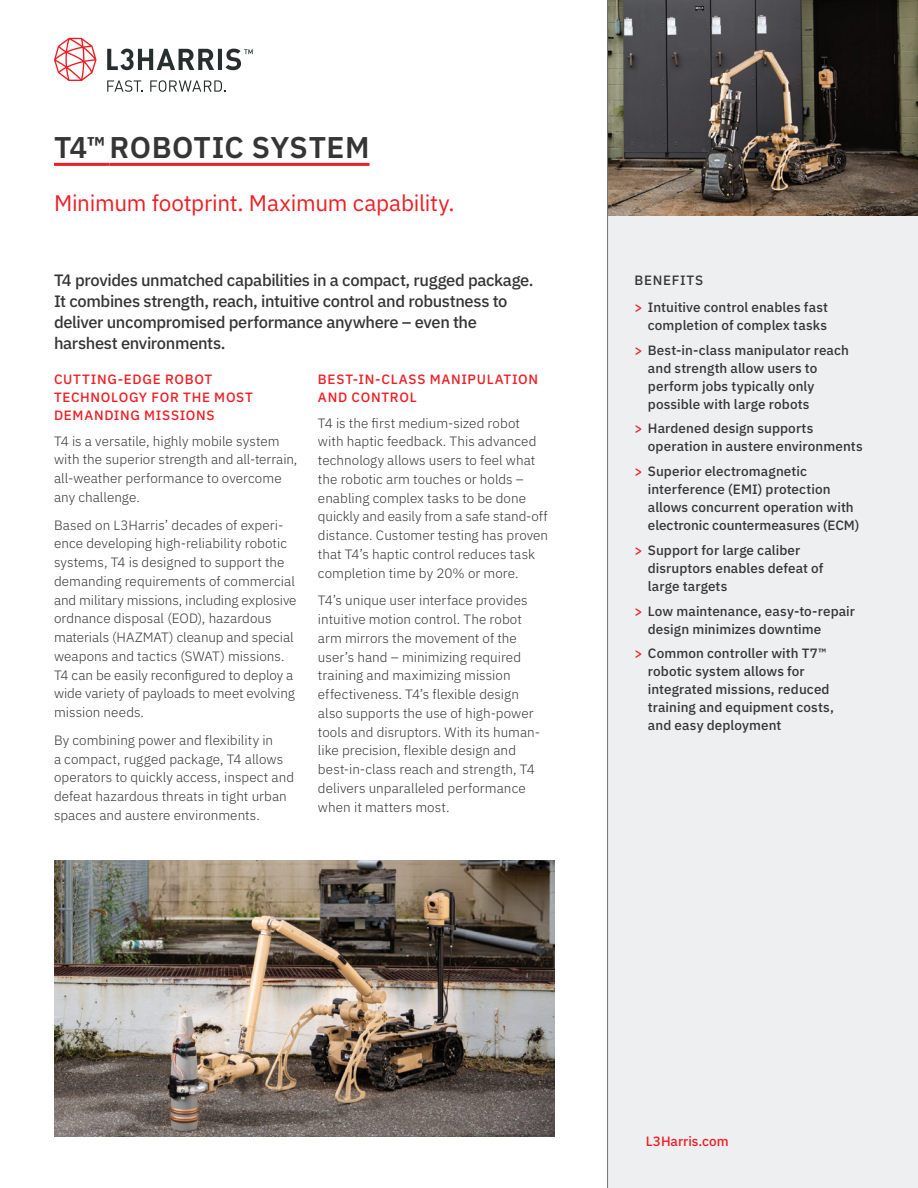
<style>
.page{position:relative;width:918px;height:1188px;background:#fff}
.page>*{position:absolute;margin:0;border:0;box-sizing:border-box;transform-origin:0 0}
.H1___Plex_Sans_20pt{font:600 30px "IBM Plex Sans";letter-spacing:.015em;color:#363536}
.H2__RED____Plex_Sans{font:22.5px "IBM Plex Sans";letter-spacing:-.01em;color:#ee1d23}
.INTRO___Plex_Sans_Me{font:500 16.5px/21px "IBM Plex Sans";letter-spacing:-.02em;color:#363536}
.BODY___Plex_Sans_Lig{font:300 13.5px/18.8px "IBM Plex Sans";letter-spacing:.005em;color:#363536}
.H3__0_0_0_93____Plex{font:500 13.5px/18px "IBM Plex Sans";letter-spacing:.005em;color:#363536}
.Paragraph_Heading__1{font:500 13.5px/18px "IBM Plex Sans";letter-spacing:.05em;color:#ee1d23}
.Paragraph_Heading__1-2{font:500 13.5px "IBM Plex Sans";color:#ee1d23}
.H3__0_0_0_93____Plex-2{font:500 13.5px "IBM Plex Sans";letter-spacing:.055em;color:#363536}
.s1{color:#ee1d23}
</style>
<div class="page">
<hr style="left:54px;top:163px;width:52px;height:3px;background:#ee1d23">
<svg style="left:106px;top:163px;width:4px;height:3px"></svg>
<hr style="left:110px;top:163px;width:260px;height:3px;background:#ee1d23">
<div style="left:608px;top:0;width:310px;height:1188px;background:#edeff0"></div>
<img style="left:54px;top:861px;width:500px;height:275px">
<img style="left:608px;top:0;width:310px;height:216px">
<hr style="left:607px;top:0;width:1px;height:1188px;background:#737473">
<svg style="left:54px;top:38px;width:43px;height:43px"></svg>
<svg style="left:107px;top:80px;width:36px;height:12px"></svg>
<svg style="left:150px;top:80px;width:75px;height:12px"></svg>
<svg style="left:107px;top:49px;width:146px;height:21px"></svg>
<p class="H1___Plex_Sans_20pt" style="left:54px;top:124px;width:317px">T4™ROBOTIC SYSTEM</p>
<p class="H2__RED____Plex_Sans" style="left:54px;top:186px;width:402px">Minimum footprint. Maximum capability.</p>
<p class="INTRO___Plex_Sans_Me" style="left:54px;top:268px;width:481px">T4 provides unmatched capabilities in a compact, rugged package.</p>
<p class="INTRO___Plex_Sans_Me" style="left:54px;top:289px;width:455px">It combines strength, reach, intuitive control and robustness to deliver uncompromised performance anywhere – even the harshest environments.</p>
<p class="Paragraph_Heading__1" style="left:318px;top:369px;width:222px">BEST-IN-CLASS MANIPULATION<br>AND CONTROL</p>
<p class="BODY___Plex_Sans_Lig" style="left:318px;top:412px;width:232px">T4 is the first medium-sized robot with haptic feedback. This advanced technology allows users to feel what the robotic arm touches or holds – enabling complex tasks to be done quickly and easily from a safe stand-off distance. Customer testing has proven that T4’s haptic control reduces task completion time by 20% or more.</p>
<p class="BODY___Plex_Sans_Lig" style="left:318px;top:590px;width:224px">T4’s unique user interface provides intuitive motion control. The robot arm mirrors the movement of the user’s hand – minimizing required training and maximizing mission effectiveness. T4’s flexible design also supports the use of high-power tools and disruptors. With its human&shy;like precision, flexible design and best-in-class reach and strength, T4 delivers unparalleled performance when it matters most.</p>
<p class="Paragraph_Heading__1" style="left:54px;top:369px;width:201px">CUTTING-EDGE ROBOT<br>TECHNOLOGY FOR THE MOST<br>DEMANDING MISSIONS</p>
<p class="BODY___Plex_Sans_Lig" style="left:54px;top:430px;width:245px">T4 is a versatile, highly mobile system with the superior strength and all-terrain, all-weather performance to overcome any challenge.</p>
<p class="BODY___Plex_Sans_Lig" style="left:54px;top:514px;width:244px">Based on L3Harris’ decades of experi&shy;ence developing high-reliability robotic systems, T4 is designed to support the demanding requirements of commercial and military missions, including explosive ordnance disposal (EOD), hazardous materials (HAZMAT) cleanup and special weapons and tactics (SWAT) missions.<br>T4 can be easily reconfigured to deploy a wide variety of payloads to meet evolving mission needs.</p>
<p class="BODY___Plex_Sans_Lig" style="left:54px;top:730px;width:242px">By combining power and flexibility in<br>a compact, rugged package, T4 allows operators to quickly access, inspect and defeat hazardous threats in tight urban spaces and austere environments.</p>
<p class="H3__0_0_0_93____Plex-2" style="left:634px;top:270px;width:70px">BENEFITS</p>
<p class="H3__0_0_0_93____Plex" style="left:634px;top:297px;width:195px;text-align:right"><span class="s1">&gt;</span> Intuitive control enables fast completion of complex tasks</p>
<p class="H3__0_0_0_93____Plex" style="left:648px;top:340px;width:203px;text-indent:-14px"><span class="s1">&gt;</span> Best-in-class manipulator reach and strength allow users to perform jobs typically only possible with large robots</p>
<p class="H3__0_0_0_93____Plex" style="left:648px;top:418px;width:216px;text-indent:-14px"><span class="s1">&gt;</span> Hardened design supports operation in austere environments</p>
<p class="H3__0_0_0_93____Plex" style="left:648px;top:461px;width:213px;text-indent:-14px"><span class="s1">&gt;</span> Superior electromagnetic interference (EMI) protection allows concurrent operation with electronic countermeasures (ECM)</p>
<p class="H3__0_0_0_93____Plex" style="left:648px;top:540px;width:177px;text-indent:-14px"><span class="s1">&gt;</span> Support for large caliber disruptors enables defeat of large targets</p>
<p class="H3__0_0_0_93____Plex" style="left:648px;top:601px;width:209px;text-indent:-14px"><span class="s1">&gt;</span> Low maintenance, easy-to-repair design minimizes downtime</p>
<p class="H3__0_0_0_93____Plex" style="left:648px;top:643px;width:188px;text-indent:-14px"><span class="s1">&gt;</span> Common controller with T7™ robotic system allows for integrated missions, reduced training and equipment costs, and easy deployment</p>
<p class="Paragraph_Heading__1-2" style="left:646px;top:1131px;width:84px">L3Harris.com</p>
</div>
